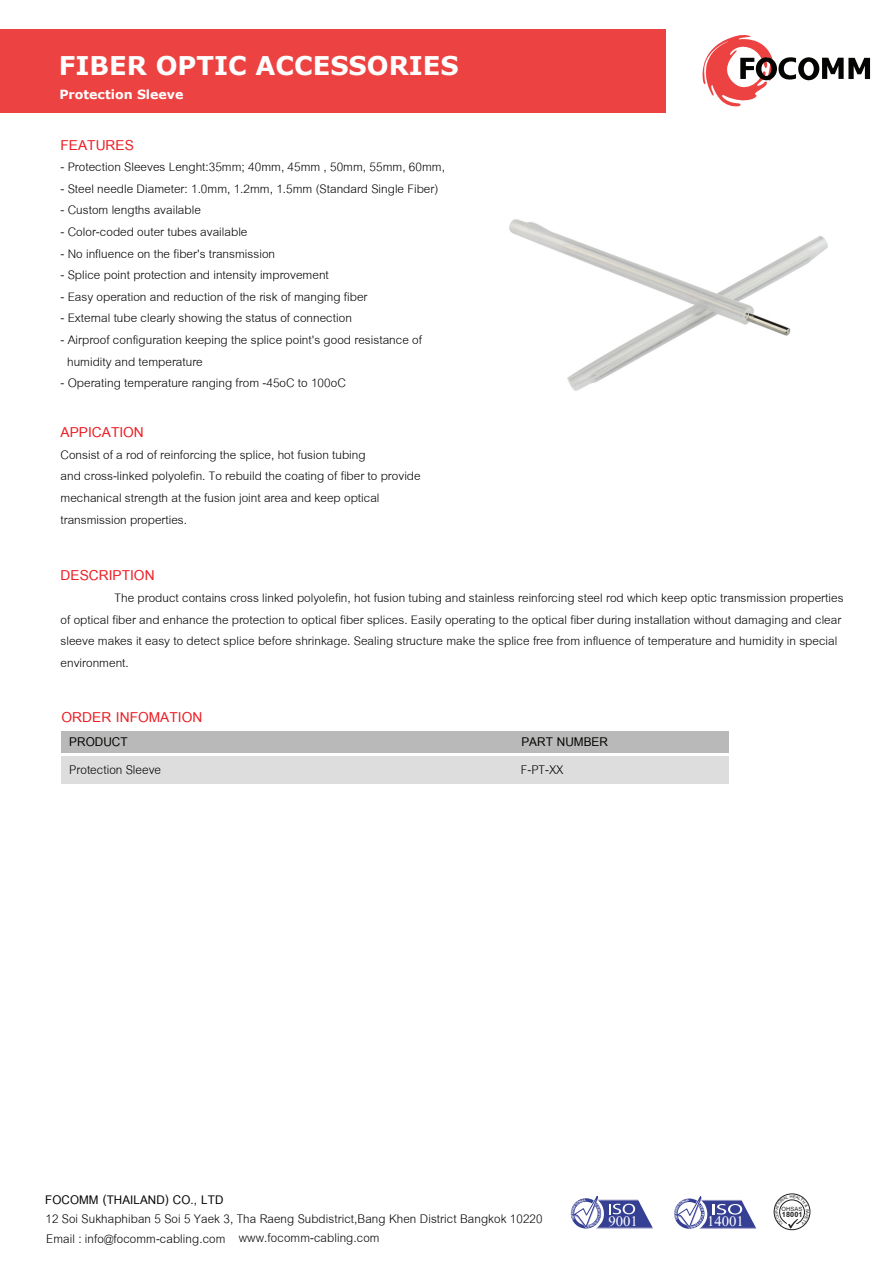
<style>
.page{position:relative;width:893px;height:1263px;background:#fff}
.page>*{position:absolute;margin:0;border:0;box-sizing:border-box;transform-origin:0 0}
.t1{font:700 25.8px "Verdana";color:#fff}
.t2{font:700 21px "Cordia New";color:#ed1d23}
.t3{font:18.6px "Cordia New";color:#040503}
.t4{font:700 18.6px "Cordia New";color:#040503}
.t5{font:18.3px/19.5px "Cordia New";letter-spacing:.005em;color:#040503}
.t6{font:700 18.3px "Cordia New";letter-spacing:.005em;color:#040503}
.t7{font:18px/21.6px "Cordia New";color:#040503}
.t8{font:700 12.6px "Verdana";color:#fff}
.t9{font:700 11.1px "Browallia New";letter-spacing:.01em;color:#211e1e}
.t10{font:9px "Browallia New";letter-spacing:.01em;color:#211e1e}
</style>
<div class="page">
<img style="left:480px;top:112px;width:348px;height:279px">
<div style="left:62px;top:731px;width:667px;height:22px;background:#bab9b9"></div>
<div style="left:62px;top:756px;width:667px;height:27px;background:#ddd"></div>
<div style="left:0;top:29px;width:666px;height:83px;background:#ec4342"></div>
<svg style="left:702px;top:35px;width:168px;height:72px"></svg>
<div style="left:774px;top:1194px;width:36px;height:36px;border:1px solid #211e1e;border-radius:50%"></div>
<svg style="left:571px;top:1196px;width:82px;height:33px"></svg>
<svg style="left:674px;top:1196px;width:82px;height:33px"></svg>
<svg style="left:775px;top:1195px;width:34px;height:34px"></svg>
<h1 class="t1" style="left:59px;top:48px;width:401px">FIBER OPTIC ACCESSORIES</h1>
<p class="t8" style="left:59px;top:86px;width:126px">Protection Sleeve</p>
<p class="t2" style="left:61px;top:132px;width:75px">FEATURES</p>
<p class="t7" style="left:61px;top:157px;width:386px">- Protection Sleeves Lenght:35mm; 40mm, 45mm , 50mm, 55mm, 60mm,</p>
<p class="t7" style="left:61px;top:178px;width:379px">- Steel needle Diameter: 1.0mm, 1.2mm, 1.5mm (Standard Single Fiber)</p>
<p class="t7" style="left:61px;top:200px;width:142px">- Custom lengths available</p>
<p class="t7" style="left:61px;top:221px;width:188px">- Color-coded outer tubes available</p>
<p class="t7" style="left:61px;top:243px;width:216px">- No influence on the fiber's transmission</p>
<p class="t7" style="left:61px;top:265px;width:270px">- Splice point protection and intensity improvement</p>
<p class="t7" style="left:61px;top:286px;width:308px">- Easy operation and reduction of the risk of manging fiber</p>
<p class="t7" style="left:61px;top:308px;width:293px">- External tube clearly showing the status of connection</p>
<p class="t7" style="left:67px;top:329px;width:356px;text-indent:-7px">- Airproof configuration keeping the splice point's good resistance of humidity and temperature</p>
<p class="t7" style="left:61px;top:373px;width:287px">- Operating temperature ranging from -45oC to 100oC</p>
<p class="t2" style="left:61px;top:420px;width:85px">APPICATION</p>
<p class="t7" style="left:61px;top:444px;width:362px">Consist of a rod of reinforcing the splice, hot fusion tubing<br>and cross-linked polyolefin. To rebuild the coating of fiber to provide mechanical strength at the fusion joint area and keep optical transmission properties.</p>
<p class="t2" style="left:61px;top:563px;width:96px">DESCRIPTION</p>
<p class="t7" style="left:61px;top:587px;width:784px;text-indent:54px">The product contains cross linked polyolefin, hot fusion tubing and stainless reinforcing steel rod which keep optic transmission properties of optical fiber and enhance the protection to optical fiber splices. Easily operating to the optical fiber during installation without damaging and clear sleeve makes it easy to detect splice before shrinkage. Sealing structure make the splice free from influence of temperature and humidity in special environment.</p>
<p class="t2" style="left:62px;top:705px;width:142px">ORDER INFOMATION</p>
<p class="t4" style="left:69px;top:731px;width:60px">PRODUCT</p>
<p class="t4" style="left:521px;top:731px;width:88px">PART NUMBER</p>
<p class="t3" style="left:521px;top:757px;width:44px">F-PT-XX</p>
<p class="t3" style="left:69px;top:757px;width:93px">Protection Sleeve</p>
<p class="t6" style="left:45px;top:1188px;width:180px">FOCOMM (THAILAND) CO., LTD</p>
<p class="t5" style="left:45px;top:1209px;width:499px">12 Soi Sukhaphiban 5 Soi 5 Yaek 3, Tha Raeng Subdistrict,Bang Khen District Bangkok 10220<br>Email : info@focomm-cabling.com</p>
<p class="t5" style="left:239px;top:1228px;width:142px">www.focomm-cabling.com</p>
<p class="t10" style="left:781px;top:1203px;width:22px">OHSAS</p>
<p class="t9" style="left:782px;top:1207px;width:22px">18001</p>
</div>
